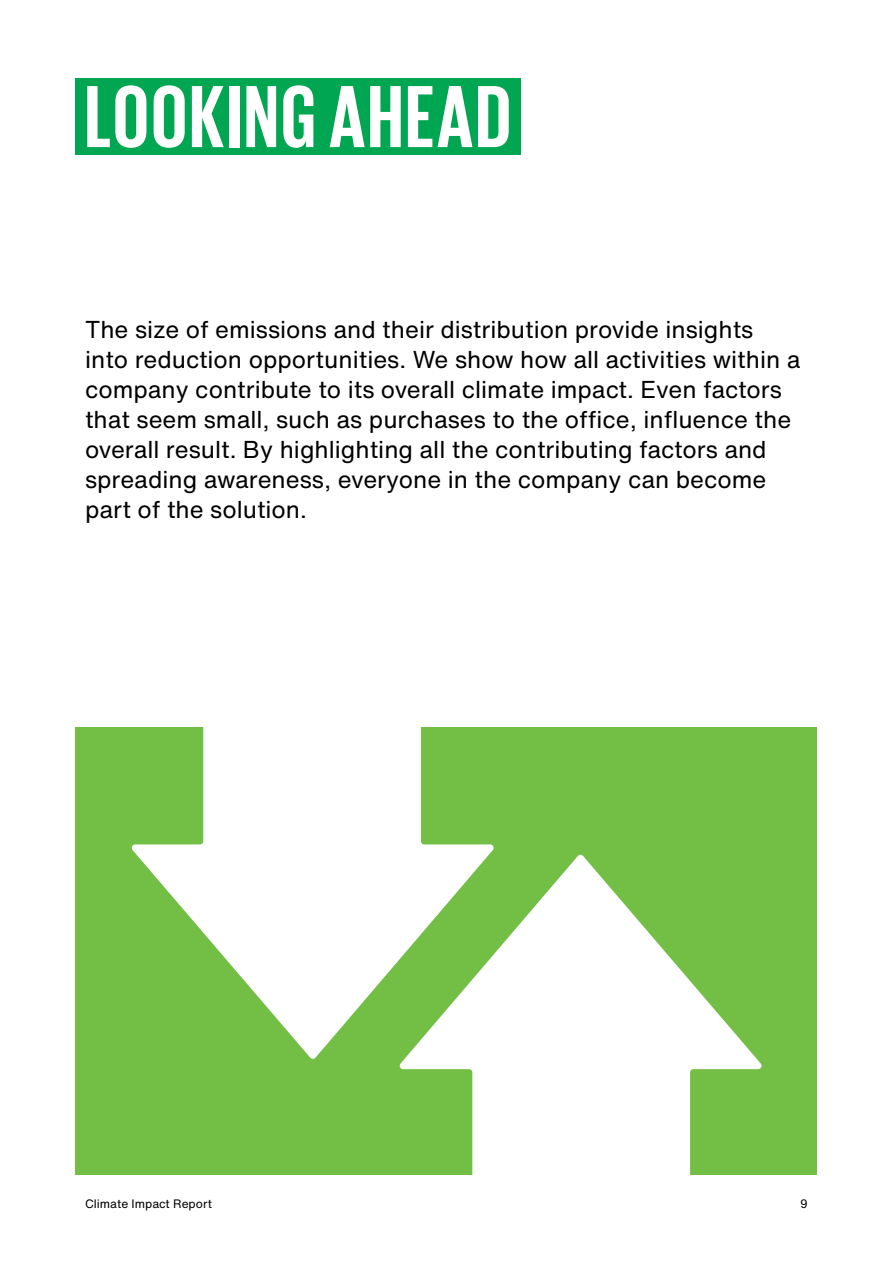
<style>
.page{position:relative;width:893px;height:1263px;background:#fff}
.page>*{position:absolute;margin:0;border:0;box-sizing:border-box;transform-origin:0 0}
.t1{font:700 90px "Giorgio Sans";letter-spacing:.03em;color:#fff}
.t2{font:24px/30px "Helvetica Now Text";color:#000}
.t3{font:12px "Helvetica Now Text";color:#000}
</style>
<div class="page">
<div style="left:75px;top:78px;width:446px;height:76px;background:#00a651"></div>
<div style="left:75px;top:727px;width:741px;height:447px;background:#73bf45"></div>
<svg style="left:132px;top:727px;width:362px;height:332px;fill:#fff"></svg>
<svg style="left:400px;top:855px;width:361px;height:320px;fill:#fff"></svg>
<h1 class="t1" style="left:85px;top:71px;width:427px">LOOKING AHEAD</h1>
<p class="t2" style="left:85px;top:314px;width:717px">The size of emissions and their distribution provide insights into reduction opportunities. We show how all activities within a company contribute to its overall climate impact. Even factors that seem small, such as purchases to the office, influence the overall result. By highlighting all the contributing factors and spreading awareness, everyone in the company can become part of the solution.</p>
<p class="t3" style="left:85px;top:1194px;width:128px">Climate Impact Report</p>
<p class="t3" style="left:800px;top:1194px;width:9px">9</p>
</div>
